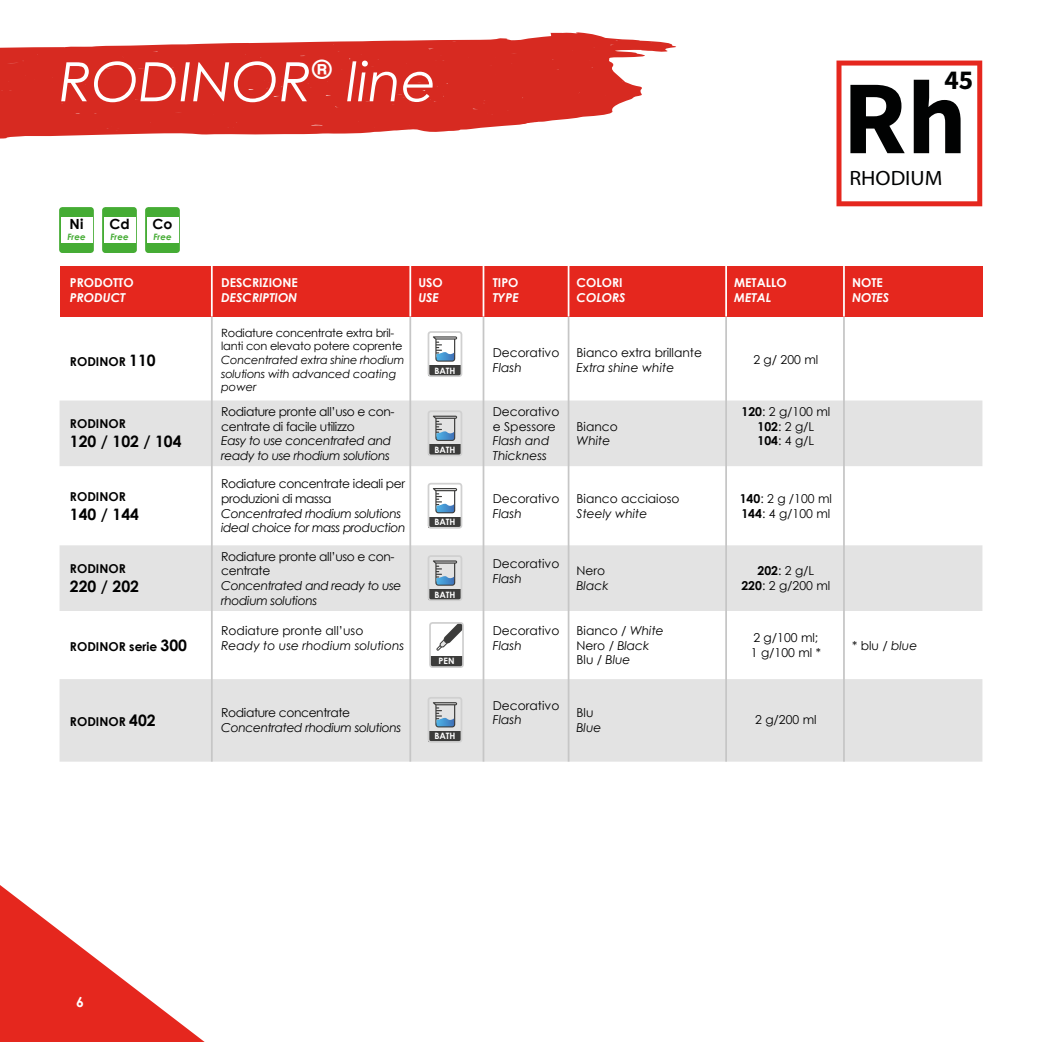
<style>
.page{position:relative;width:1042px;height:1042px;background:#fff}
.page>*{position:absolute;margin:0;border:0;box-sizing:border-box;transform-origin:0 0}
.t1{font:700 104.83px "Source Sans Pro";color:#010202}
.t2{font:italic 54.25px "Century Gothic";color:#fff}
.t3{font:700 27.3px "Source Sans Pro";color:#010202}
.t4{font:700 20.82px "Antonio";color:#010202;scale:1.06 1}
.t5{font:700 15.75px "Century Gothic";color:#000}
.t6{font:700 14px "Century Gothic";color:#000}
.t7{font:700 14px "Century Gothic";color:#fff}
.t8{font:12.25px/14.7px "Century Gothic";color:#000}
.t9{font:italic 12.25px/14.7px "Century Gothic";letter-spacing:-.03em;color:#000}
.t10{font:12.25px/14.7px "Century Gothic";letter-spacing:-.03em;color:#000}
.t11{font:italic 12.25px/14.7px "Century Gothic";color:#000}
.t12{font:700 12.25px "Century Gothic";color:#000}
.t13{font:700 12.25px "Century Gothic";color:#fff}
.t14{font:italic 700 12.25px "Century Gothic";color:#fff}
.t15{font:italic 11.38px/13.7px "Century Gothic";letter-spacing:-.02em;color:#000}
.t16{font:11.38px/13.7px "Century Gothic";letter-spacing:-.02em;color:#000}
.t17{font:700 8.75px "Century Gothic";color:#fff}
.t18{font:italic 700 8.75px "Century Gothic";color:#45ac34}
.s1{font-size:15.75px}
.s2{font-weight:700}
.s3{font-style:italic}
</style>
<div class="page">
<svg style="left:0;top:885px;width:205px;height:157px"></svg>
<svg style="left:0;top:32px;width:676px;height:107px;fill:#d72a21"></svg>
<svg style="left:836px;top:61px;width:146px;height:145px"></svg>
<div style="left:59px;top:678px;width:924px;height:84px;background:#e3e3e3"></div>
<div style="left:59px;top:544px;width:924px;height:68px;background:#e3e3e3"></div>
<div style="left:59px;top:400px;width:924px;height:67px;background:#e3e3e3"></div>
<hr style="left:211px;top:290px;width:2px;height:471px;background:#c6c6c6">
<hr style="left:568px;top:278px;width:1px;height:483px;background:#c6c6c6">
<hr style="left:409px;top:278px;width:2px;height:483px;background:#c6c6c6">
<hr style="left:483px;top:278px;width:1px;height:483px;background:#c6c6c6">
<hr style="left:725px;top:278px;width:2px;height:483px;background:#c6c6c6">
<hr style="left:843px;top:278px;width:2px;height:483px;background:#c6c6c6">
<div style="left:60px;top:266px;width:922px;height:50px;background:#e5271e"></div>
<div style="left:146px;top:208px;width:33px;height:44px;background:#45ac34;border-radius:2px"></div>
<div style="left:145px;top:207px;width:35px;height:46px;border:2px solid #45ac34;border-radius:2px"></div>
<div style="left:147px;top:217px;width:31px;height:26px;background:#fff"></div>
<div style="left:103px;top:208px;width:33px;height:44px;background:#45ac34;border-radius:2px"></div>
<div style="left:102px;top:207px;width:35px;height:46px;border:2px solid #45ac34;border-radius:2px"></div>
<div style="left:104px;top:217px;width:31px;height:26px;background:#fff"></div>
<div style="left:60px;top:208px;width:33px;height:44px;background:#45ac34;border-radius:2px"></div>
<div style="left:59px;top:207px;width:35px;height:46px;border:2px solid #45ac34;border-radius:2px"></div>
<div style="left:61px;top:217px;width:31px;height:26px;background:#fff"></div>
<div style="left:429px;top:365px;width:32px;height:11px;background:#3c3c3b"></div>
<div style="left:428px;top:331px;width:34px;height:46px;border:2px solid #d0d0d0;border-radius:2px"></div>
<svg style="left:433px;top:336px;width:24px;height:26px"></svg>
<hr style="left:211px;top:260px;width:2px;height:56px;background:#fff">
<hr style="left:568px;top:260px;width:1px;height:56px;background:#fff">
<hr style="left:409px;top:260px;width:2px;height:56px;background:#fff">
<hr style="left:483px;top:260px;width:1px;height:56px;background:#fff">
<hr style="left:725px;top:260px;width:2px;height:56px;background:#fff">
<hr style="left:843px;top:260px;width:2px;height:56px;background:#fff">
<div style="left:429px;top:444px;width:32px;height:11px;background:#3c3c3b"></div>
<div style="left:428px;top:410px;width:34px;height:46px;border:2px solid #d0d0d0;border-radius:2px"></div>
<svg style="left:433px;top:416px;width:24px;height:25px"></svg>
<div style="left:430px;top:656px;width:32px;height:10px;background:#3c3c3b"></div>
<svg style="left:436px;top:625px;width:25px;height:26px"></svg>
<div style="left:429px;top:622px;width:35px;height:46px;border:2px solid #d0d0d0;border-radius:2px"></div>
<div style="left:429px;top:589px;width:32px;height:11px;background:#3c3c3b"></div>
<div style="left:428px;top:555px;width:34px;height:46px;border:2px solid #d0d0d0;border-radius:2px"></div>
<svg style="left:433px;top:560px;width:24px;height:26px"></svg>
<div style="left:429px;top:517px;width:32px;height:10px;background:#3c3c3b"></div>
<div style="left:428px;top:483px;width:34px;height:46px;border:2px solid #d0d0d0;border-radius:2px"></div>
<svg style="left:433px;top:488px;width:24px;height:25px"></svg>
<div style="left:429px;top:731px;width:32px;height:10px;background:#3c3c3b"></div>
<div style="left:428px;top:697px;width:34px;height:46px;border:2px solid #d0d0d0;border-radius:2px"></div>
<svg style="left:433px;top:702px;width:24px;height:25px"></svg>
<h2 class="t2" style="left:59px;top:44px;width:379px">RODINOR<sup>®</sup> line</h2>
<p class="t6" style="left:70px;top:214px;width:15px">Ni</p>
<p class="t18" style="left:67px;top:230px;width:20px">Free</p>
<p class="t6" style="left:109px;top:214px;width:22px">Cd</p>
<p class="t18" style="left:110px;top:230px;width:20px">Free</p>
<p class="t13" style="left:70px;top:273px;width:65px">PRODOTTO</p>
<p class="t14" style="left:70px;top:288px;width:57px">PRODUCT</p>
<p class="t6" style="left:153px;top:214px;width:21px">Co</p>
<p class="t18" style="left:153px;top:230px;width:20px">Free</p>
<p class="t12" style="left:70px;top:352px;width:87px">RODINOR <span class="s1">110</span></p>
<p class="t12" style="left:70px;top:415px;width:57px">RODINOR</p>
<p class="t5" style="left:70px;top:430px;width:113px">120 / 102 / 104</p>
<p class="t12" style="left:70px;top:487px;width:57px">RODINOR</p>
<p class="t5" style="left:70px;top:502px;width:70px">140 / 144</p>
<p class="t12" style="left:70px;top:559px;width:57px">RODINOR</p>
<p class="t5" style="left:70px;top:574px;width:70px">220 / 202</p>
<p class="t12" style="left:70px;top:637px;width:119px">RODINOR serie <span class="s1">300</span></p>
<p class="t12" style="left:70px;top:712px;width:87px">RODINOR <span class="s1">402</span></p>
<p class="t13" style="left:221px;top:273px;width:78px">DESCRIZIONE</p>
<p class="t14" style="left:221px;top:288px;width:78px">DESCRIPTION</p>
<p class="t16" style="left:221px;top:325px;width:183px">Rodiature concentrate extra bril&shy;lanti con elevato potere coprente</p>
<p class="t15" style="left:221px;top:353px;width:185px">Concentrated extra shine rhodium solutions with advanced coating power</p>
<p class="t10" style="left:221px;top:404px;width:175px">Rodiature pronte all’uso e con&shy;centrate di facile utilizzo</p>
<p class="t9" style="left:221px;top:433px;width:171px">Easy to use concentrated and ready to use rhodium solutions</p>
<p class="t10" style="left:221px;top:476px;width:185px">Rodiature concentrate ideali per produzioni di massa</p>
<p class="t9" style="left:221px;top:506px;width:186px">Concentrated rhodium solutions ideal choice for mass production</p>
<p class="t10" style="left:221px;top:549px;width:175px">Rodiature pronte all’uso e con&shy;centrate</p>
<p class="t9" style="left:221px;top:578px;width:182px">Concentrated and ready to use rhodium solutions</p>
<p class="t8" style="left:221px;top:623px;width:144px">Rodiature pronte all’uso</p>
<p class="t11" style="left:221px;top:637px;width:185px">Ready to use rhodium solutions</p>
<p class="t13" style="left:418px;top:273px;width:26px">USO</p>
<p class="t14" style="left:418px;top:288px;width:22px">USE</p>
<p class="t17" style="left:434px;top:364px;width:23px">BATH</p>
<p class="t17" style="left:434px;top:443px;width:23px">BATH</p>
<p class="t17" style="left:434px;top:515px;width:23px">BATH</p>
<p class="t17" style="left:434px;top:588px;width:23px">BATH</p>
<p class="t17" style="left:438px;top:655px;width:17px">PEN</p>
<p class="t10" style="left:221px;top:705px;width:131px">Rodiature concentrate</p>
<p class="t9" style="left:221px;top:720px;width:182px">Concentrated rhodium solutions</p>
<p class="t17" style="left:434px;top:729px;width:23px">BATH</p>
<h3 class="t3" style="left:944px;top:62px;width:30px">45</h3>
<h1 class="t1" style="left:842px;top:51px;width:126px">Rh</h1>
<h3 class="t4" style="left:849px;top:165px;width:89px">RHODIUM</h3>
<p class="t13" style="left:493px;top:273px;width:27px">TIPO</p>
<p class="t14" style="left:493px;top:288px;width:27px">TYPE</p>
<p class="t13" style="left:576px;top:273px;width:48px">COLORI</p>
<p class="t14" style="left:576px;top:288px;width:50px">COLORS</p>
<p class="t13" style="left:734px;top:273px;width:54px">METALLO</p>
<p class="t14" style="left:734px;top:288px;width:38px">METAL</p>
<p class="t13" style="left:852px;top:273px;width:32px">NOTE</p>
<p class="t14" style="left:852px;top:288px;width:39px">NOTES</p>
<p class="t8" style="left:493px;top:345px;width:68px">Decorativo</p>
<p class="t9" style="left:493px;top:360px;width:30px">Flash</p>
<p class="t8" style="left:576px;top:345px;width:127px">Bianco extra brillante</p>
<p class="t11" style="left:576px;top:360px;width:99px">Extra shine white</p>
<p class="t8" style="left:753px;top:352px;width:66px">2 g/ 200 ml</p>
<p class="t8" style="left:493px;top:404px;width:68px">Decorativo e Spessore</p>
<p class="t11" style="left:493px;top:433px;width:58px">Flash and<br>Thickness</p>
<p class="t8" style="left:576px;top:419px;width:43px">Bianco</p>
<p class="t9" style="left:576px;top:433px;width:35px">White</p>
<p class="t8" style="left:741px;top:404px;width:90px;text-align:center"><span class="s2">120</span>: 2 g/100 ml<br><span class="s2">102</span>: 2 g/L<br><span class="s2">104</span>: 4 g/L</p>
<p class="t8" style="left:493px;top:491px;width:68px">Decorativo</p>
<p class="t9" style="left:493px;top:506px;width:30px">Flash</p>
<p class="t8" style="left:576px;top:491px;width:104px">Bianco acciaioso</p>
<p class="t11" style="left:576px;top:506px;width:72px">Steely white</p>
<p class="t8" style="left:740px;top:491px;width:94px"><span class="s2">140</span>: 2 g /100 ml<br><span class="s2">144</span>: 4 g/100 ml</p>
<p class="t8" style="left:493px;top:556px;width:68px">Decorativo</p>
<p class="t9" style="left:493px;top:571px;width:30px">Flash</p>
<p class="t8" style="left:576px;top:563px;width:30px">Nero</p>
<p class="t9" style="left:576px;top:578px;width:33px">Black</p>
<p class="t8" style="left:741px;top:563px;width:90px;text-align:center"><span class="s2">202</span>: 2 g/L<br><span class="s2">220</span>: 2 g/200 ml</p>
<p class="t8" style="left:493px;top:623px;width:68px">Decorativo</p>
<p class="t9" style="left:493px;top:637px;width:30px">Flash</p>
<p class="t8" style="left:576px;top:623px;width:89px">Bianco / <span class="s3">White<br></span>Nero / <span class="s3">Black<br></span>Blu / <span class="s3">Blue</span></p>
<p class="t8" style="left:751px;top:630px;width:72px">2 g/100 ml;<br>1 g/100 ml *</p>
<p class="t8" style="left:852px;top:637px;width:67px">* blu / <span class="s3">blue</span></p>
<p class="t8" style="left:493px;top:698px;width:68px">Decorativo</p>
<p class="t9" style="left:493px;top:712px;width:30px">Flash</p>
<p class="t8" style="left:576px;top:705px;width:18px">Blu</p>
<p class="t9" style="left:576px;top:720px;width:26px">Blue</p>
<p class="t8" style="left:755px;top:712px;width:63px">2 g/200 ml</p>
<p class="t7" style="left:76px;top:991px;width:9px">6</p>
</div>
